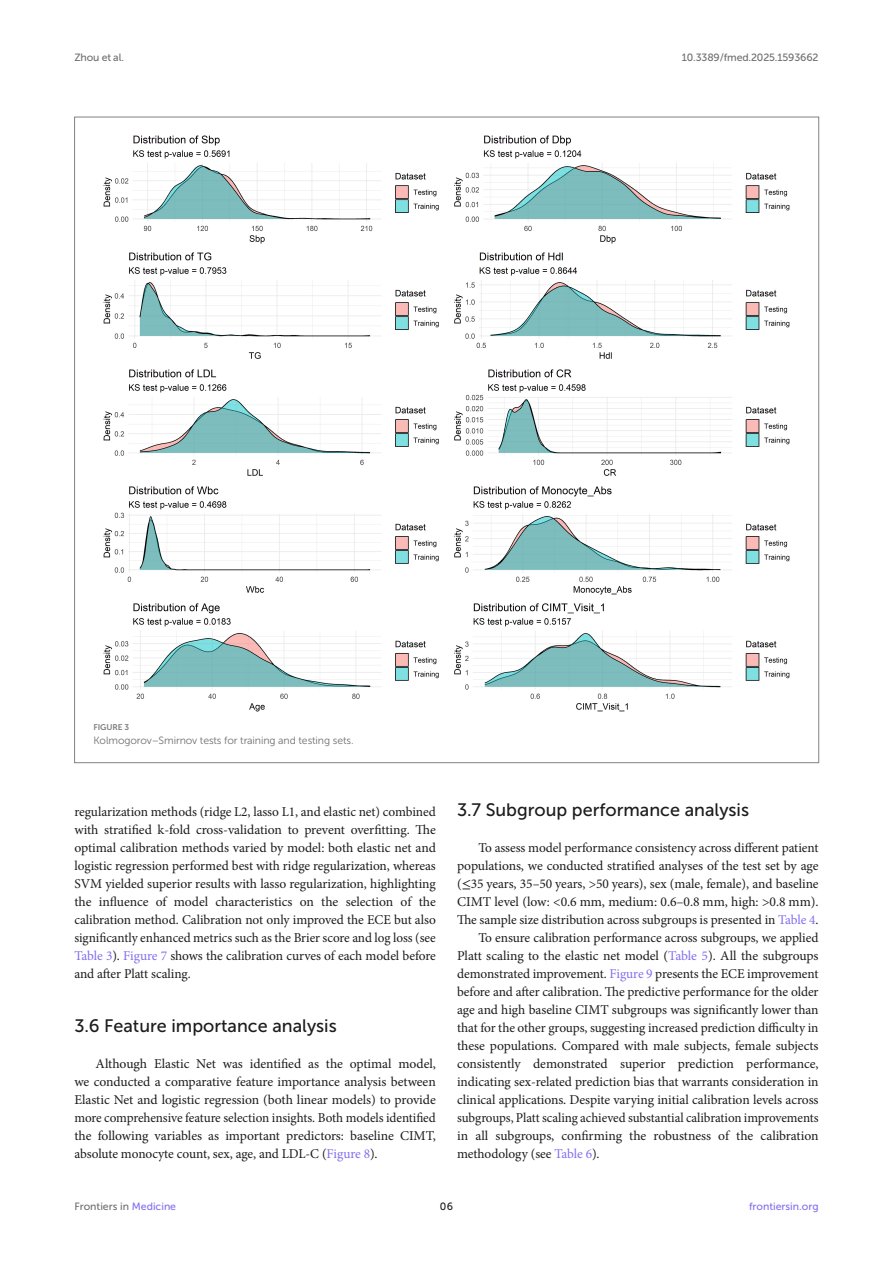
<style>
.page{position:relative;width:893px;height:1263px;background:#fff}
.page>*{position:absolute;margin:0;border:0;box-sizing:border-box;transform-origin:0 0}
.HEAD_2{font:18px "Museo Sans 500";color:#1b1c1b}
.TEXT{font:13.5px/18px "Minion Pro";letter-spacing:-.005em;color:#1b1c1b;text-align:justify}
.t1{font:10.5px "Museo Sans 500";letter-spacing:-.015em;color:#706f70}
.FIG_LEG{font:10.5px "Museo Sans 300";letter-spacing:-.01em;color:#706f70}
.t2{font:10.5px "Museo Sans 500";color:#856df0}
.t3{font:10.5px "Museo Sans 500";color:#1b1c1b}
.FIG_HD{font:8.25px "Museo Sans 700";letter-spacing:-.01em;color:#7e7f7f}
.s1{color:#856df0}
.s2{font-family:"STIX General"}
</style>
<div class="page">
<img style="left:104px;top:136px;width:685px;height:575px">
<p class="t1" style="left:74px;top:51px;width:51px">Zhou et al.</p>
<p class="t1" style="left:682px;top:51px;width:138px">10.3389/fmed.2025.1593662</p>
<p class="FIG_HD" style="left:94px;top:723px;width:37px">FIGURE 3</p>
<p class="FIG_LEG" style="left:94px;top:734px;width:262px">Kolmogorov–Smirnov tests for training and testing sets.</p>
<p class="TEXT" style="left:74px;top:803px;width:363px">regularization methods (ridge L2, lasso L1, and elastic net) combined with stratified k-fold cross-validation to prevent overfitting. The optimal calibration methods varied by model: both elastic net and logistic regression performed best with ridge regularization, whereas SVM yielded superior results with lasso regularization, highlighting the influence of model characteristics on the selection of the calibration method. Calibration not only improved the ECE but also significantly enhanced metrics such as the Brier score and log loss (see <span class="s1">Table 3</span>). <span class="s1">Figure 7</span> shows the calibration curves of each model before and after Platt scaling.</p>
<p class="HEAD_2" style="left:74px;top:1016px;width:264px">3.6 Feature importance analysis</p>
<p class="TEXT" style="left:74px;top:1055px;width:363px;text-indent:21px">Although Elastic Net was identified as the optimal model, we conducted a comparative feature importance analysis between Elastic Net and logistic regression (both linear models) to provide more comprehensive feature selection insights. Both models identified the following variables as important predictors: baseline CIMT, absolute monocyte count, sex, age, and LDL-C (<span class="s1">Figure 8</span>).</p>
<p class="HEAD_2" style="left:457px;top:800px;width:294px">3.7 Subgroup performance analysis</p>
<p class="TEXT" style="left:457px;top:839px;width:363px;text-indent:21px">To assess model performance consistency across different patient populations, we conducted stratified analyses of the test set by age (<span class="s2">≤</span>35 years, 35–50 years, &gt;50 years), sex (male, female), and baseline CIMT level (low: &lt;0.6 mm, medium: 0.6–0.8 mm, high: &gt;0.8 mm).<br>The sample size distribution across subgroups is presented in <span class="s1">Table 4</span>.</p>
<p class="TEXT" style="left:457px;top:929px;width:363px;text-indent:21px">To ensure calibration performance across subgroups, we applied Platt scaling to the elastic net model (<span class="s1">Table 5</span>). All the subgroups demonstrated improvement. <span class="s1">Figure 9</span> presents the ECE improvement before and after calibration. The predictive performance for the older age and high baseline CIMT subgroups was significantly lower than that for the other groups, suggesting increased prediction difficulty in these populations. Compared with male subjects, female subjects consistently demonstrated superior prediction performance, indicating sex-related prediction bias that warrants consideration in clinical applications. Despite varying initial calibration levels across subgroups, Platt scaling achieved substantial calibration improvements in all subgroups, confirming the robustness of the calibration methodology (see <span class="s1">Table 6</span>).</p>
<p class="t1" style="left:74px;top:1200px;width:103px">Frontiers in <span class="s1">Medicine</span></p>
<p class="t3" style="left:440px;top:1200px;width:15px">06</p>
<p class="t2" style="left:749px;top:1200px;width:71px">frontiersin.org</p>
</div>
